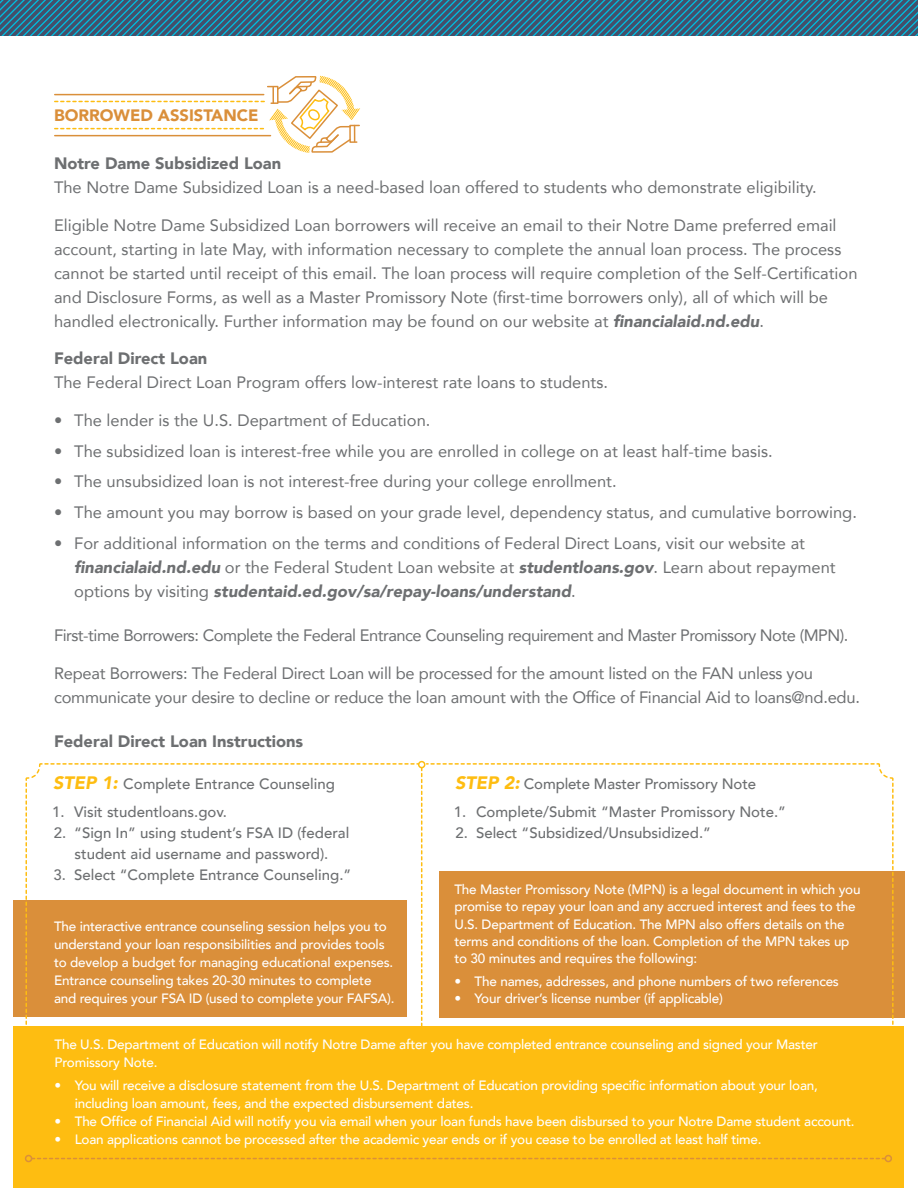
<style>
.page{position:relative;width:918px;height:1188px;background:#fff}
.page>*{position:absolute;margin:0;border:0;box-sizing:border-box;transform-origin:0 0}
.t1{font:16.5px/24px "Avenir";color:#6d6f71}
.t2{font:16.5px "Avenir";letter-spacing:-.03em;color:#6d6f71}
.t3{font:900 16.5px "Avenir";color:#6d6f71}
.t4{font:900 16.5px "Avenir";color:#da8f3a}
.t5{font:500 15px/21px "Avenir";color:#6d6f71;text-align:center}
.t6{font:500 13.5px/18px "Avenir";letter-spacing:-.015em;color:#fff}
.s1{font-weight:900;font-style:italic}
.s2{font-weight:900;font-style:italic;font-size:18px;color:#febd11}
</style>
<div class="page">
<svg style="left:0;top:0;width:918px;height:36px;background:#316c89"></svg>
<div style="left:14px;top:1027px;width:890px;height:161px;background:#febd11"></div>
<div style="left:14px;top:901px;width:393px;height:116px;background:#da8f3a"></div>
<div style="left:439px;top:871px;width:465px;height:146px;background:#da8f3a"></div>
<svg style="left:55px;top:75px;width:305px;height:78px"></svg>
<svg style="left:421px;top:768px;width:1px;height:259px"></svg>
<div style="left:418px;top:761px;width:7px;height:7px;border:2px solid #febd11;border-radius:50%"></div>
<div style="left:418px;top:1037px;width:7px;height:8px;border:2px solid #febd11;border-radius:50%"></div>
<svg style="left:425px;top:763px;width:469px;height:264px"></svg>
<svg style="left:25px;top:762px;width:395px;height:282px"></svg>
<svg style="left:32px;top:1158px;width:853px;height:1px"></svg>
<div style="left:25px;top:1155px;width:7px;height:7px;border:2px solid #da8f3a;border-radius:50%"></div>
<div style="left:885px;top:1155px;width:7px;height:7px;border:2px solid #da8f3a;border-radius:50%"></div>
<p class="t4" style="left:54px;top:101px;width:206px">BORROWED ASSISTANCE</p>
<p class="t3" style="left:54px;top:149px;width:229px">Notre Dame Subsidized Loan</p>
<p class="t1" style="left:54px;top:175px;width:764px">The Notre Dame Subsidized Loan is a need-based loan offered to students who demonstrate eligibility.</p>
<p class="t1" style="left:54px;top:213px;width:805px">Eligible Notre Dame Subsidized Loan borrowers will receive an email to their Notre Dame preferred email account, starting in late May, with information necessary to complete the annual loan process. The process cannot be started until receipt of this email. The loan process will require completion of the Self-Certification and Disclosure Forms, as well as a Master Promissory Note (first-time borrowers only), all of which will be handled electronically. Further information may be found on our website at <span class="s1">financialaid.nd.edu</span>.</p>
<p class="t3" style="left:54px;top:344px;width:155px">Federal Direct Loan</p>
<p class="t1" style="left:54px;top:370px;width:556px">The Federal Direct Loan Program offers low-interest rate loans to students.</p>
<p class="t1" style="left:54px;top:408px;width:378px">• The lender is the U.S. Department of Education.</p>
<p class="t1" style="left:54px;top:438px;width:720px">• The subsidized loan is interest-free while you are enrolled in college on at least half-time basis.</p>
<p class="t1" style="left:54px;top:469px;width:564px">• The unsubsidized loan is not interest-free during your college enrollment.</p>
<p class="t1" style="left:54px;top:500px;width:804px">• The amount you may borrow is based on your grade level, dependency status, and cumulative borrowing.</p>
<p class="t1" style="left:74px;top:531px;width:763px;text-indent:-20px">• For additional information on the terms and conditions of Federal Direct Loans, visit our website at <span class="s1">financialaid.nd.edu</span> or the Federal Student Loan website at <span class="s1">studentloans.gov</span>. Learn about repayment options by visiting <span class="s1">studentaid.ed.gov/sa/repay-loans/understand</span>.</p>
<p class="t2" style="left:54px;top:622px;width:796px">First-time Borrowers: Complete the Federal Entrance Counseling requirement and Master Promissory Note (MPN).</p>
<p class="t1" style="left:54px;top:660px;width:807px">Repeat Borrowers: The Federal Direct Loan will be processed for the amount listed on the FAN unless you communicate your desire to decline or reduce the loan amount with the Office of Financial Aid to loans@nd.edu.</p>
<p class="t3" style="left:54px;top:727px;width:251px">Federal Direct Loan Instructions</p>
<p class="t5" style="left:53px;top:773px;width:283px"><span class="s2">STEP 1:</span> Complete Entrance Counseling</p>
<p class="t5" style="left:52px;top:800px;width:176px">1. Visit studentloans.gov.</p>
<p class="t5" style="left:54px;top:821px;width:297px">2. “Sign In” using student’s FSA ID (federal student aid username and password).</p>
<p class="t5" style="left:54px;top:863px;width:299px">3. Select “Complete Entrance Counseling.”</p>
<p class="t5" style="left:455px;top:773px;width:303px"><span class="s2">STEP 2:</span> Complete Master Promissory Note</p>
<p class="t5" style="left:454px;top:800px;width:334px">1. Complete/Submit “Master Promissory Note.”</p>
<p class="t5" style="left:455px;top:821px;width:257px">2. Select “Subsidized/Unsubsidized.”</p>
<p class="t6" style="left:454px;top:880px;width:408px;line-height:17.2px">The Master Promissory Note (MPN) is a legal document in which you promise to repay your loan and any accrued interest and fees to the U.S. Department of Education. The MPN also offers details on the terms and conditions of the loan. Completion of the MPN takes up to 30 minutes and requires the following:</p>
<p class="t6" style="left:454px;top:971px;width:386px">• The names, addresses, and phone numbers of two references</p>
<p class="t6" style="left:454px;top:989px;width:270px">• Your driver’s license number (if applicable)</p>
<p class="t6" style="left:55px;top:1035px;width:765px">The U.S. Department of Education will notify Notre Dame after you have completed entrance counseling and signed your Master<br>Promissory Note.</p>
<p class="t6" style="left:75px;top:1076px;width:745px;text-indent:-20px">• You will receive a disclosure statement from the U.S. Department of Education providing specific information about your loan, including loan amount, fees, and the expected disbursement dates.</p>
<p class="t6" style="left:55px;top:1112px;width:802px">• The Office of Financial Aid will notify you via email when your loan funds have been disbursed to your Notre Dame student account.</p>
<p class="t6" style="left:55px;top:1130px;width:709px">• Loan applications cannot be processed after the academic year ends or if you cease to be enrolled at least half time.</p>
<p class="t6" style="left:54px;top:917px;width:342px">The interactive entrance counseling session helps you to understand your loan responsibilities and provides tools to develop a budget for managing educational expenses.<br>Entrance counseling takes 20-30 minutes to complete and requires your FSA ID (used to complete your FAFSA).</p>
</div>
